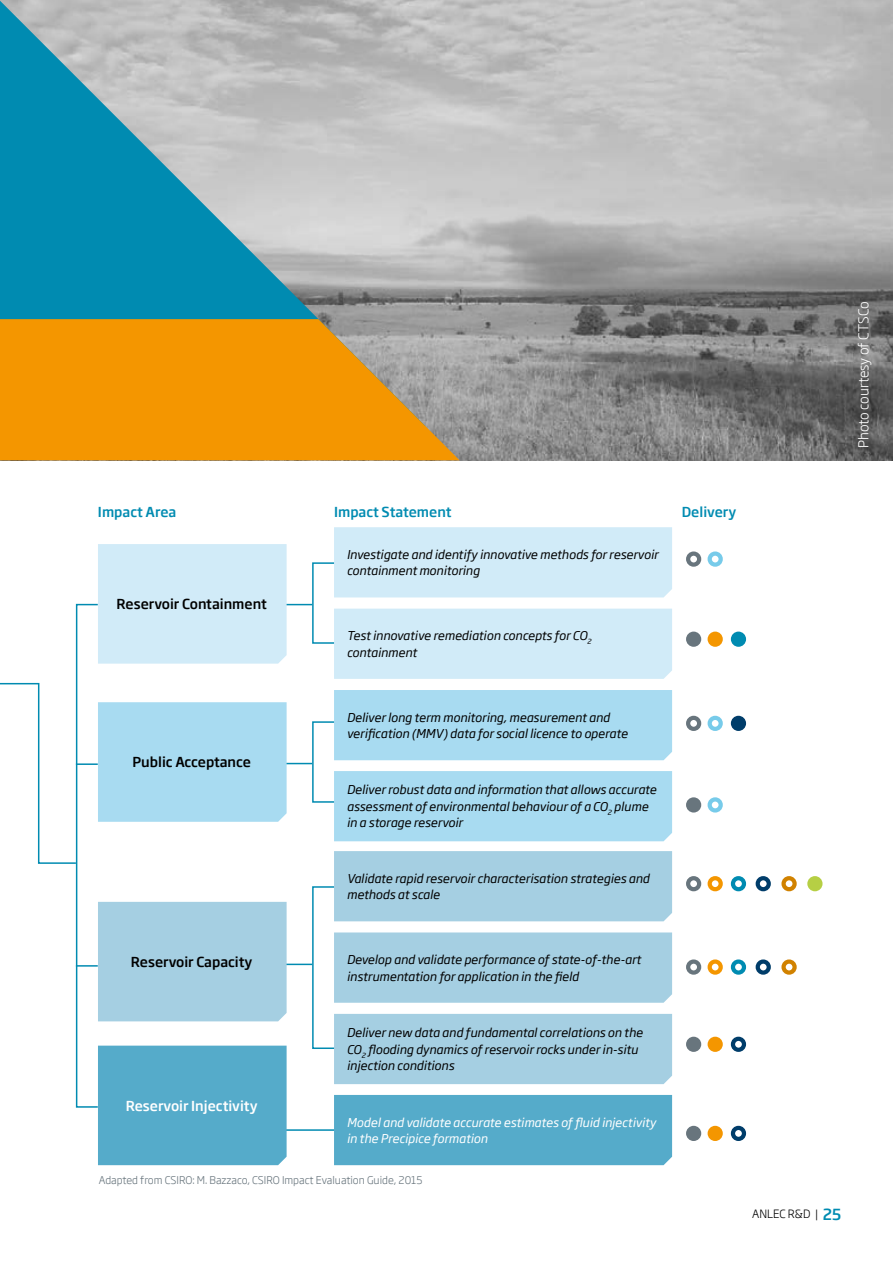
<style>
.page{position:relative;width:893px;height:1263px;background:#fff}
.page>*{position:absolute;margin:0;border:0;box-sizing:border-box;transform-origin:0 0}
.t1{font:500 13.5px "Soho Gothic Std";color:#000}
.t2{font:500 13.5px "Soho Gothic Std";color:#008bb1}
.t3{font:500 13.5px "Soho Gothic Std";color:#fff}
.t4{font:300 13.5px "Soho Gothic Std";color:#fff}
.t5{font:italic 12px/16.5px "Soho Gothic Std";color:#000}
.t6{font:italic 12px/16.5px "Soho Gothic Std";color:#fff}
.t7{font:300 11.25px "Soho Gothic Std";color:#000}
.t8{font:300 10.5px "Soho Gothic Std";color:#68757d}
.s1{font-weight:500;font-size:15px;color:#008bb1}
</style>
<div class="page">
<img style="left:0;top:0;width:893px;height:460px">
<svg style="left:0;top:1px;width:425px;height:318px;background:#77abb9"></svg>
<svg style="left:0;top:319px;width:460px;height:141px;background:#e79718"></svg>
<svg style="left:0;top:682px;width:76px;height:183px"></svg>
<div style="left:334px;top:527px;width:338px;height:70px;background:#d1ebf8"></div>
<div style="left:334px;top:851px;width:338px;height:70px;background:#a5cfe2"></div>
<div style="left:334px;top:609px;width:338px;height:70px;background:#d1ebf8"></div>
<div style="left:335px;top:932px;width:337px;height:71px;background:#a5cfe2"></div>
<div style="left:334px;top:690px;width:338px;height:70px;background:#a8dbf1"></div>
<div style="left:334px;top:1014px;width:338px;height:70px;background:#a5cfe2"></div>
<div style="left:334px;top:771px;width:338px;height:70px;background:#a8dbf1"></div>
<div style="left:334px;top:1095px;width:338px;height:70px;background:#55abca"></div>
<div style="left:312px;top:562px;width:23px;height:82px;border:2px solid #008bb1"></div>
<div style="left:312px;top:721px;width:23px;height:82px;border:2px solid #008bb1"></div>
<div style="left:312px;top:886px;width:23px;height:163px;border:2px solid #008bb1"></div>
<div style="left:76px;top:604px;width:23px;height:504px;border:2px solid #008bb1"></div>
<div style="left:807px;top:876px;width:15px;height:15px;background:#b6cf44;border-radius:50%"></div>
<div style="left:686px;top:551px;width:15px;height:16px;border:4px solid #68757d;border-radius:50%"></div>
<div style="left:708px;top:551px;width:15px;height:16px;border:4px solid #77cbea;border-radius:50%"></div>
<div style="left:686px;top:632px;width:15px;height:15px;background:#68757d;border-radius:50%"></div>
<div style="left:686px;top:1126px;width:15px;height:15px;background:#68757d;border-radius:50%"></div>
<div style="left:686px;top:1037px;width:15px;height:15px;background:#68757d;border-radius:50%"></div>
<div style="left:686px;top:716px;width:15px;height:15px;border:4px solid #68757d;border-radius:50%"></div>
<div style="left:708px;top:716px;width:15px;height:15px;border:4px solid #77cbea;border-radius:50%"></div>
<div style="left:708px;top:797px;width:15px;height:15px;border:4px solid #77cbea;border-radius:50%"></div>
<div style="left:686px;top:797px;width:15px;height:15px;background:#68757d;border-radius:50%"></div>
<div style="left:686px;top:876px;width:15px;height:15px;border:4px solid #68757d;border-radius:50%"></div>
<div style="left:686px;top:959px;width:15px;height:16px;border:4px solid #68757d;border-radius:50%"></div>
<hr style="left:76px;top:763px;width:22px;height:2px;background:#008bb1">
<hr style="left:76px;top:965px;width:22px;height:2px;background:#008bb1">
<hr style="left:138px;top:604px;width:174px;height:1px;background:#008bb1">
<hr style="left:138px;top:964px;width:174px;height:1px;background:#008bb1">
<hr style="left:138px;top:763px;width:174px;height:1px;background:#008bb1">
<hr style="left:138px;top:1129px;width:196px;height:2px;background:#008bb1">
<div style="left:708px;top:632px;width:15px;height:15px;background:#f49600;border-radius:50%"></div>
<div style="left:731px;top:632px;width:15px;height:15px;background:#008bb1;border-radius:50%"></div>
<div style="left:731px;top:716px;width:15px;height:15px;background:#003d6a;border-radius:50%"></div>
<div style="left:708px;top:1037px;width:15px;height:15px;background:#f49600;border-radius:50%"></div>
<div style="left:708px;top:876px;width:15px;height:15px;border:4px solid #f49600;border-radius:50%"></div>
<div style="left:731px;top:876px;width:15px;height:15px;border:4px solid #008bb1;border-radius:50%"></div>
<div style="left:756px;top:876px;width:15px;height:15px;border:4px solid #003d6a;border-radius:50%"></div>
<div style="left:781px;top:876px;width:16px;height:15px;border:4px solid #d18200;border-radius:50%"></div>
<div style="left:731px;top:1037px;width:15px;height:15px;border:4px solid #003d6a;border-radius:50%"></div>
<div style="left:708px;top:1126px;width:15px;height:15px;background:#f49600;border-radius:50%"></div>
<div style="left:708px;top:959px;width:15px;height:16px;border:4px solid #f49600;border-radius:50%"></div>
<div style="left:731px;top:959px;width:15px;height:16px;border:4px solid #008bb1;border-radius:50%"></div>
<div style="left:756px;top:959px;width:15px;height:16px;border:4px solid #003d6a;border-radius:50%"></div>
<div style="left:731px;top:1126px;width:15px;height:15px;border:4px solid #003d6a;border-radius:50%"></div>
<div style="left:781px;top:959px;width:16px;height:16px;border:4px solid #d18200;border-radius:50%"></div>
<div style="left:98px;top:544px;width:189px;height:120px;background:#d1ebf8"></div>
<div style="left:98px;top:902px;width:189px;height:119px;background:#a5cfe2"></div>
<div style="left:98px;top:702px;width:189px;height:120px;background:#a8dbf1"></div>
<div style="left:98px;top:1046px;width:189px;height:119px;background:#55abca"></div>
<p class="t4" style="left:855px;top:448px;width:148px;rotate:-90deg">Photo courtesy of CTSCo</p>
<p class="t2" style="left:98px;top:504px;width:80px">Impact Area</p>
<p class="t2" style="left:334px;top:504px;width:119px">Impact Statement</p>
<p class="t2" style="left:682px;top:504px;width:56px">Delivery</p>
<p class="t1" style="left:117px;top:595px;width:152px">Reservoir Containment</p>
<p class="t5" style="left:347px;top:546px;width:313px">Investigate and identify innovative methods for reservoir containment monitoring</p>
<p class="t5" style="left:347px;top:628px;width:246px">Test innovative remediation concepts for CO<sub>2 </sub>containment</p>
<p class="t1" style="left:133px;top:754px;width:120px">Public Acceptance</p>
<p class="t1" style="left:131px;top:953px;width:123px">Reservoir Capacity</p>
<p class="t3" style="left:126px;top:1097px;width:133px">Reservoir Injectivity</p>
<p class="t5" style="left:347px;top:709px;width:282px">Deliver long term monitoring, measurement and verification (MMV) data for social licence to operate</p>
<p class="t5" style="left:347px;top:782px;width:311px">Deliver robust data and information that allows accurate assessment of environmental behaviour of a CO<sub>2</sub> plume in a storage reservoir</p>
<p class="t5" style="left:347px;top:870px;width:304px">Validate rapid reservoir characterisation strategies and methods at scale</p>
<p class="t5" style="left:347px;top:952px;width:296px">Develop and validate performance of state-of-the-art instrumentation for application in the field</p>
<p class="t5" style="left:347px;top:1025px;width:297px">Deliver new data and fundamental correlations on the<br>CO<sub>2</sub> flooding dynamics of reservoir rocks under in-situ injection conditions</p>
<p class="t6" style="left:347px;top:1114px;width:311px">Model and validate accurate estimates of fluid injectivity in the Precipice formation</p>
<p class="t8" style="left:99px;top:1174px;width:325px">Adapted from CSIRO: M. Bazzaco, CSIRO Impact Evaluation Guide, 2015</p>
<p class="t7" style="left:752px;top:1207px;width:91px">ANLEC R&amp;D | <span class="s1">25</span></p>
</div>
